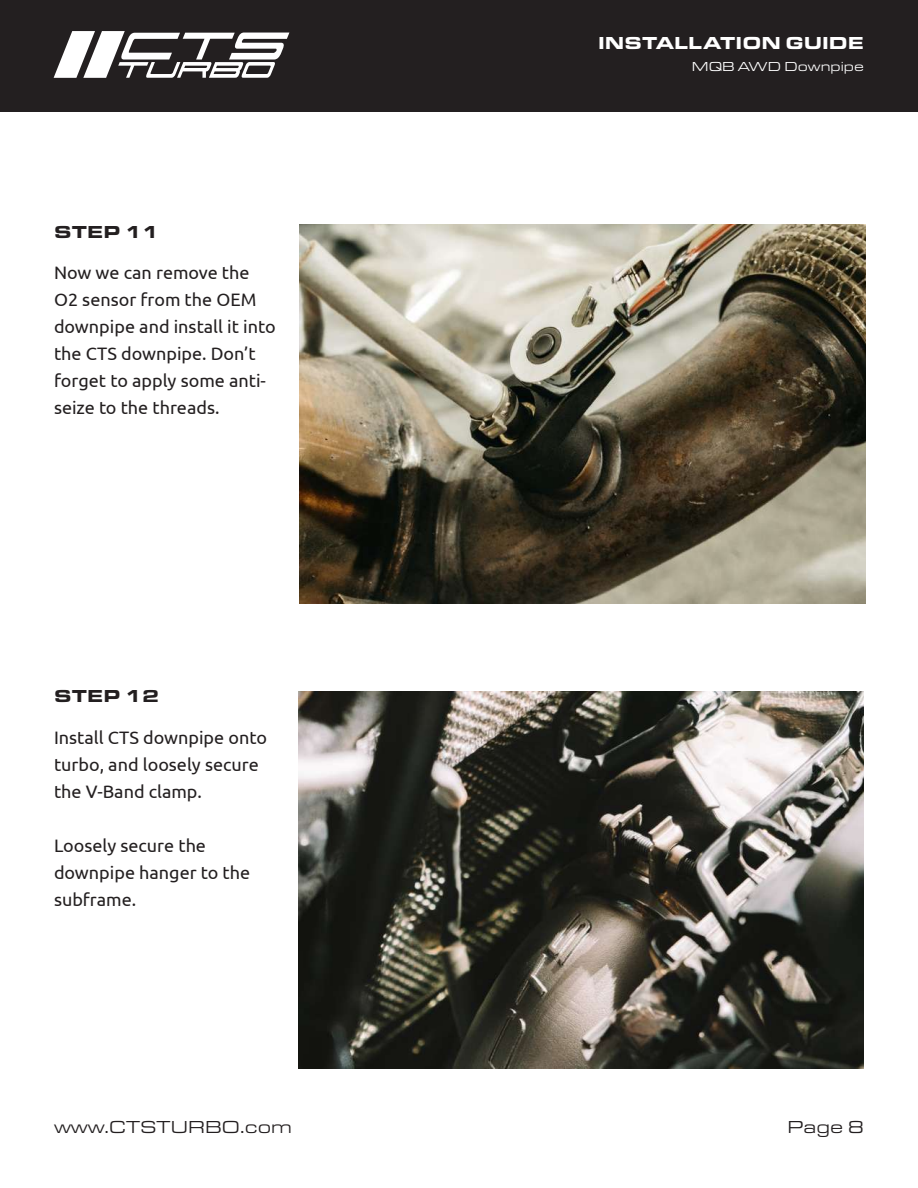
<style>
.page{position:relative;width:918px;height:1188px;background:#fff}
.page>*{position:absolute;margin:0;border:0;box-sizing:border-box;transform-origin:0 0}
.t1{font:18px/27px "Ubuntu";color:#231f20}
.t2{font:18px "Eurostile Ext";color:#231f20}
.t3{font:900 18px "Eurostile Ext";color:#fff}
.t4{font:900 18px "Eurostile Ext";letter-spacing:.005em;color:#231f20}
.t5{font:13.5px "Eurostile Ext";color:#fff}
</style>
<div class="page">
<div style="left:0;top:0;width:918px;height:112px;background:#231f20"></div>
<svg style="left:54px;top:31px;width:235px;height:47px"></svg>
<img style="left:298px;top:691px;width:566px;height:377px">
<img style="left:300px;top:224px;width:566px;height:380px">
<p class="t3" style="left:598px;top:29px;width:267px">INSTALLATION GUIDE</p>
<p class="t4" style="left:54px;top:219px;width:107px">STEP 11</p>
<p class="t1" style="left:54px;top:259px;width:223px">Now we can remove the<br>O2 sensor from the OEM downpipe and install it into the CTS downpipe. Don’t forget to apply some anti&shy;seize to the threads.</p>
<p class="t4" style="left:54px;top:682px;width:107px">STEP 12</p>
<p class="t1" style="left:54px;top:723px;width:215px">Install CTS downpipe onto turbo, and loosely secure the V-Band clamp.</p>
<p class="t1" style="left:54px;top:831px;width:198px">Loosely secure the downpipe hanger to the subframe.</p>
<p class="t5" style="left:692px;top:58px;width:174px">MQB AWD Downpipe</p>
<p class="t2" style="left:54px;top:1115px;width:240px">www.CTSTURBO.com</p>
<p class="t2" style="left:787px;top:1115px;width:78px">Page 8</p>
</div>
